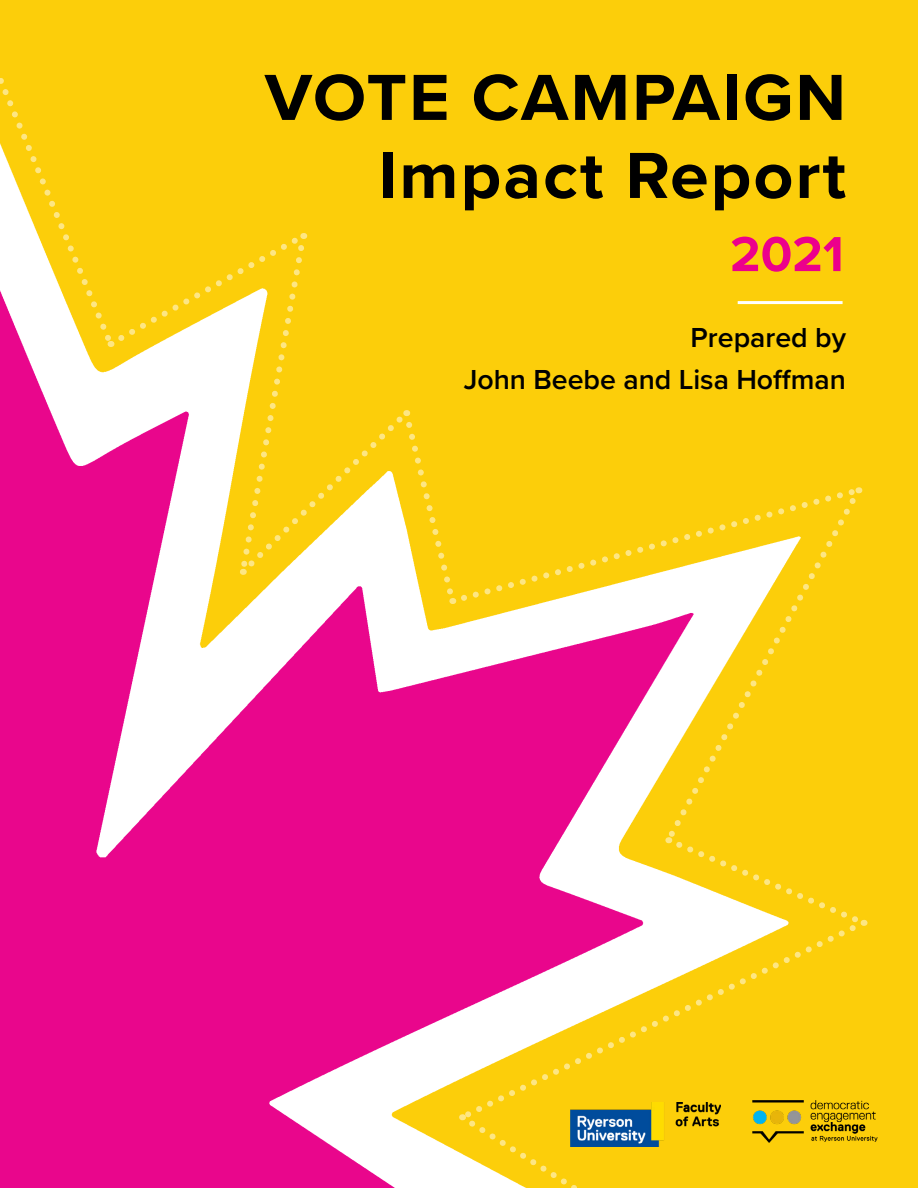
<style>
.page{position:relative;width:918px;height:1188px;background:#fff}
.page>*{position:absolute;margin:0;border:0;box-sizing:border-box;transform-origin:0 0}
.t1{font:700 67.5px/78px "Proxima Nova";letter-spacing:.03em;color:#000;text-align:right}
.t2{font:700 51px "Proxima Nova";color:#ec008c}
.t3{font:600 28.5px/42px "Proxima Nova";color:#000;text-align:right}
</style>
<div class="page">
<img style="left:0;top:0;width:918px;height:1188px">
<img style="left:626px;top:1123px;width:94px;height:24px">
<img style="left:747px;top:1098px;width:135px;height:49px">
<hr style="left:738px;top:301px;width:105px;height:3px;background:#fff">
<svg style="left:457px;top:485px;width:403px;height:120px;background:#fcd220"></svg>
<svg style="left:663px;top:493px;width:198px;height:350px"></svg>
<svg style="left:459px;top:920px;width:402px;height:203px"></svg>
<svg style="left:0;top:0;width:458px;height:604px"></svg>
<svg style="left:668px;top:837px;width:198px;height:91px"></svg>
<svg style="left:462px;top:1114px;width:164px;height:74px;background:#dfc53c"></svg>
<h1 class="t1" style="left:265px;top:57px;width:583px">VOTE CAMPAIGN<br>Impact Report</h1>
<h2 class="t2" style="left:730px;top:216px;width:115px">2021</h2>
<p class="t3" style="left:464px;top:316px;width:384px">Prepared by<br>John Beebe and Lisa Hoffman</p>
</div>
